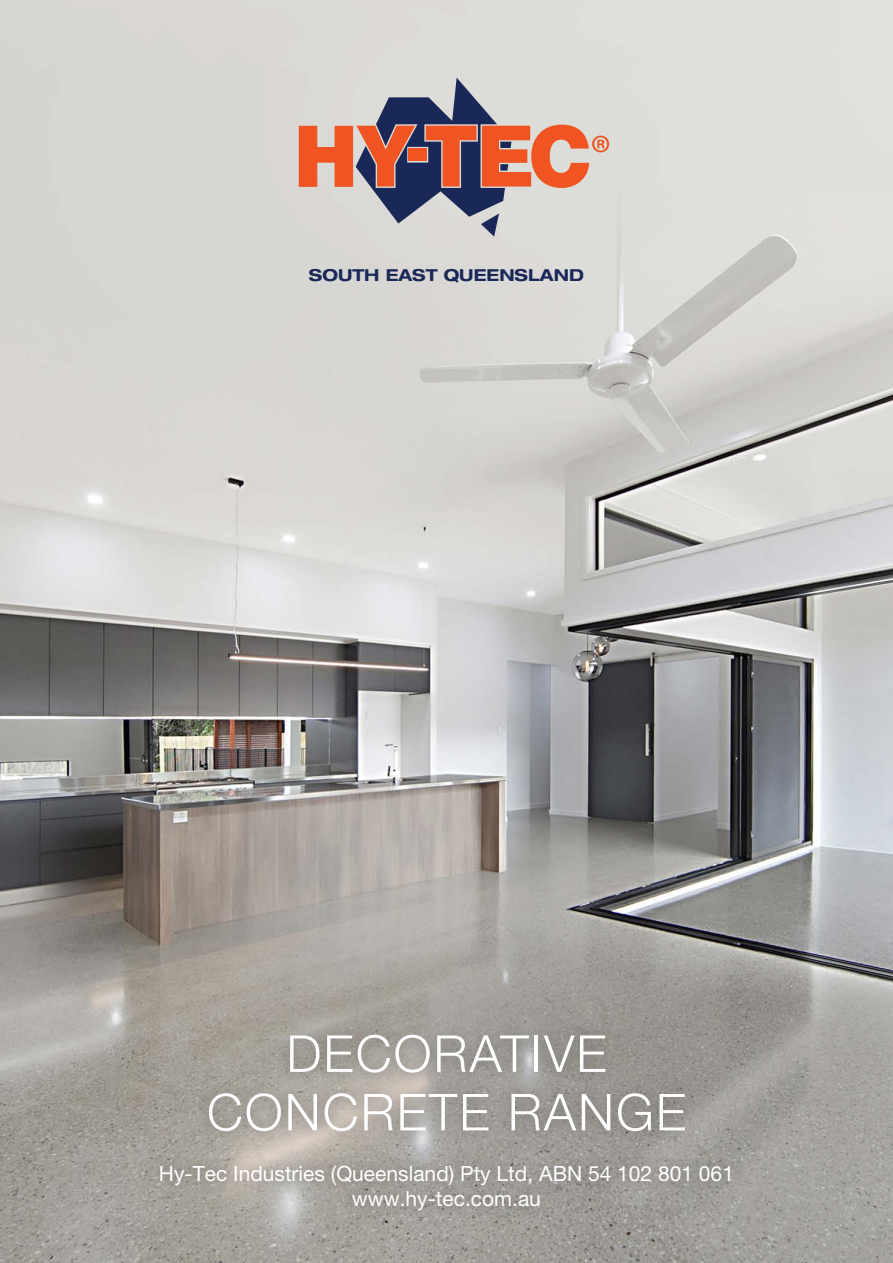
<style>
.page{position:relative;width:893px;height:1263px;background:#fff}
.page>*{position:absolute;margin:0;border:0;box-sizing:border-box;transform-origin:0 0}
.t1{font:300 51px/58.5px "Helvetica Neue LT Pro";letter-spacing:.04em;color:#fff;text-align:center}
.t2{font:21px/25.2px "Helvetica Neue LT Pro";color:#fff;text-align:center}
.t3{font:700 expanded 16.5px "Helvetica Neue LT Pro";color:#1a2858}
</style>
<div class="page">
<img style="left:0;top:0;width:893px;height:1263px">
<svg style="left:299px;top:78px;width:310px;height:159px;background:#bc9e99"></svg>
<div style="left:147px;top:1022px;width:597px;height:201px;background:#605e5f;opacity:.75"></div>
<p class="t3" style="left:309px;top:265px;width:276px">SOUTH EAST QUEENSLAND</p>
<h1 class="t1" style="left:207px;top:1023px;width:481px">DECORATIVE<br>CONCRETE RANGE</h1>
<p class="t2" style="left:159px;top:1160px;width:576px">Hy-Tec Industries (Queensland) Pty Ltd, ABN 54 102 801 061 www.hy-tec.com.au</p>
</div>
